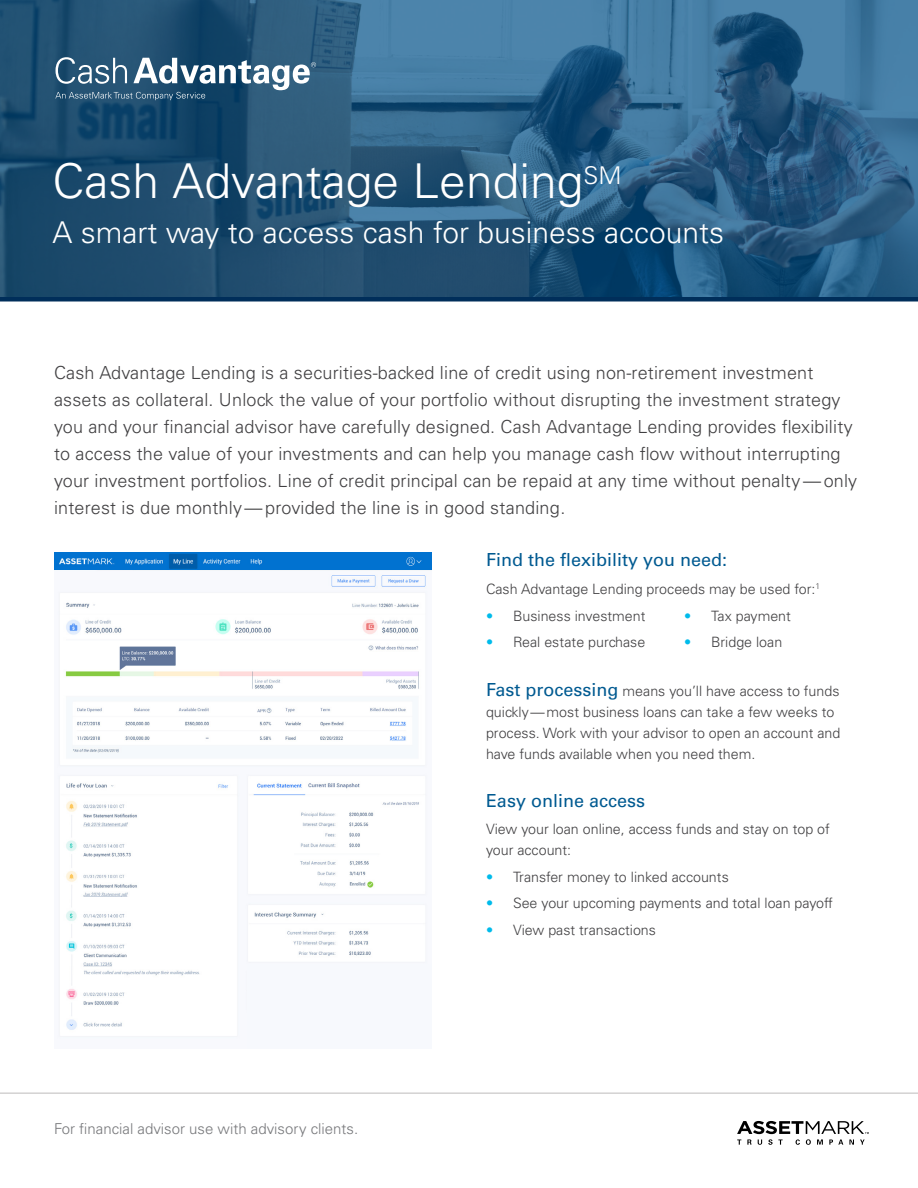
<style>
.page{position:relative;width:918px;height:1188px;background:#fff}
.page>*{position:absolute;margin:0;border:0;box-sizing:border-box;transform-origin:0 0}
.t1{font:300 48px "Univers LT Std";color:#fff}
.t2{font:300 30px "Univers LT Std";color:#fff}
.t3{font:300 18px/27px "Univers LT Std";letter-spacing:.01em;color:#414042}
.t4{font:18px "Univers LT Std";color:#005a91}
.t5{font:300 15px "Univers LT Std";color:#77787b}
.t6{font:300 14.25px/21px "Univers LT Std";color:#414042}
.s1{color:#00bbeb}
.s2{font-weight:400;font-size:18px;color:#005a91}
</style>
<div class="page">
<hr style="left:0;top:1093px;width:918px;height:1px;background:#bdbbbb">
<svg style="left:0;top:0;width:918px;height:297px;background:#295b80"></svg>
<svg style="left:55px;top:57px;width:261px;height:43px"></svg>
<svg style="left:737px;top:1121px;width:132px;height:24px"></svg>
<img style="left:58px;top:570px;width:374px;height:467px">
<div style="left:0;top:297px;width:918px;height:5px;background:#002e5a"></div>
<div style="left:248px;top:964px;width:184px;height:84px;background:#f7f9fd"></div>
<img style="left:54px;top:553px;width:378px;height:17px">
<h1 class="t1" style="left:52px;top:152px;width:571px">Cash Advantage Lending<sup>SM</sup></h1>
<h2 class="t2" style="left:52px;top:214px;width:673px">A smart way to access cash for business accounts</h2>
<p class="t3" style="left:54px;top:359px;width:805px">Cash Advantage Lending is a securities-backed line of credit using non-retirement investment assets as collateral. Unlock the value of your portfolio without disrupting the investment strategy you and your financial advisor have carefully designed. Cash Advantage Lending provides flexibility to access the value of your investments and can help you manage cash flow without interrupting your investment portfolios. Line of credit principal can be repaid at any time without penalty—only interest is due monthly—provided the line is in good standing.</p>
<p class="t4" style="left:486px;top:549px;width:243px">Find the flexibility you need:</p>
<p class="t6" style="left:486px;top:578px;width:336px">Cash Advantage Lending proceeds may be used for:<sup>1</sup></p>
<p class="t6" style="left:486px;top:605px;width:161px"><span class="s1">•</span> Business investment</p>
<p class="t6" style="left:486px;top:631px;width:161px"><span class="s1">•</span> Real estate purchase</p>
<p class="t6" style="left:684px;top:605px;width:108px"><span class="s1">•</span> Tax payment</p>
<p class="t6" style="left:684px;top:631px;width:100px"><span class="s1">•</span> Bridge loan</p>
<p class="t5" style="left:54px;top:1120px;width:306px">For financial advisor use with advisory clients.</p>
<p class="t6" style="left:486px;top:681px;width:356px"><span class="s2">Fast processing</span> means you’ll have access to funds quickly—most business loans can take a few weeks to process. Work with your advisor to open an account and have funds available when you need them.</p>
<p class="t4" style="left:486px;top:790px;width:161px">Easy online access</p>
<p class="t6" style="left:486px;top:819px;width:345px">View your loan online, access funds and stay on top of your account:</p>
<p class="t6" style="left:486px;top:866px;width:244px"><span class="s1">•</span> Transfer money to linked accounts</p>
<p class="t6" style="left:486px;top:893px;width:349px"><span class="s1">•</span> See your upcoming payments and total loan payoff</p>
<p class="t6" style="left:486px;top:919px;width:172px"><span class="s1">•</span> View past transactions</p>
</div>
